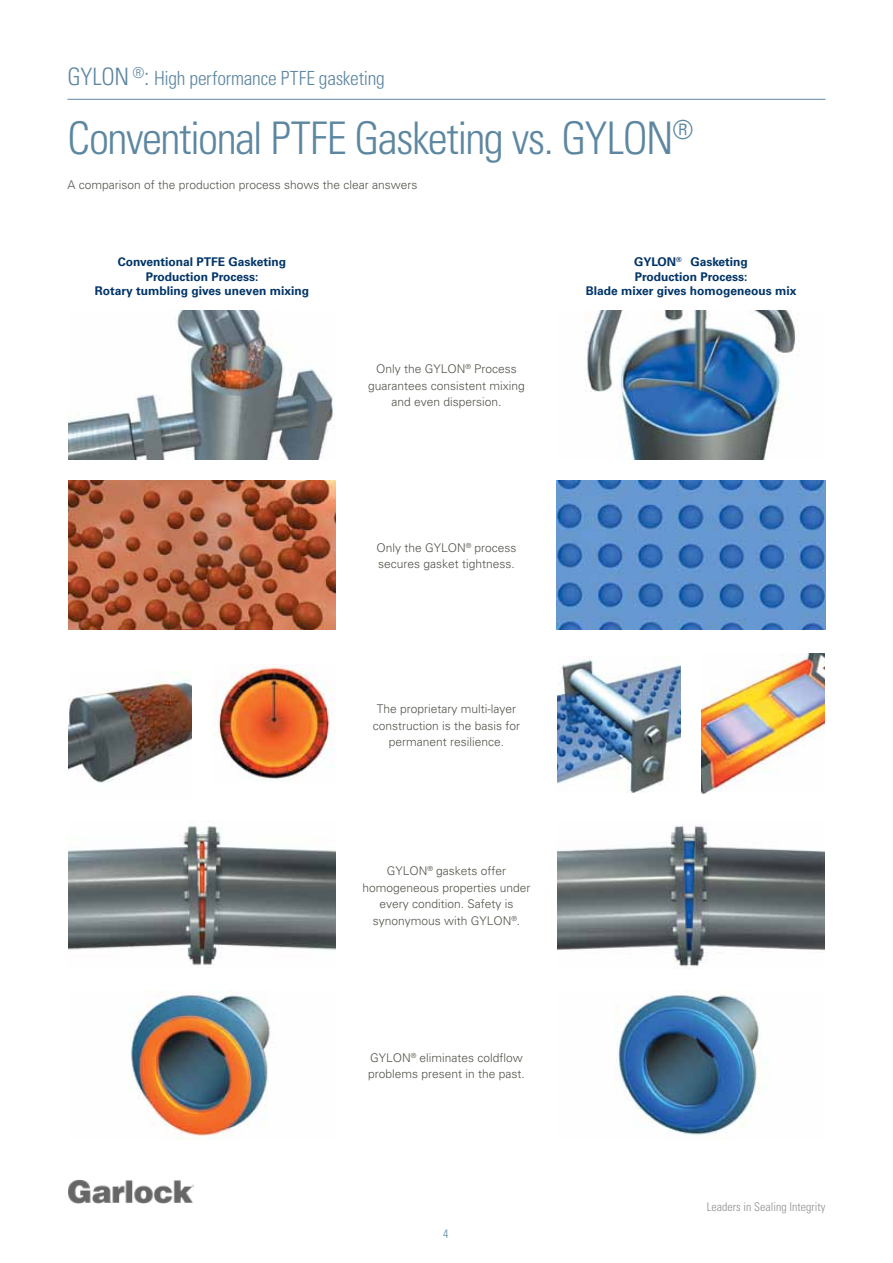
<style>
.page{position:relative;width:893px;height:1263px;background:#fff}
.page>*{position:absolute;margin:0;border:0;box-sizing:border-box;transform-origin:0 0}
.t1{font:300 condensed 45px "Univers LT Std";letter-spacing:-.035em;color:#5d87a1}
.t2{font:300 condensed 19.5px "Univers LT Std";letter-spacing:-.01em;color:#5d87a1}
.t3{font:300 12px/16.5px "Univers";color:#54534a;text-align:center}
.t4{font:700 12px/14.4px "Univers LT Std";color:#003468;text-align:center}
.t5{font:300 condensed 12px "Univers";color:#919195}
.t6{font:300 condensed 12px "Univers LT Std";color:#5d87a1}
.s1{font-size:24px}
</style>
<div class="page">
<hr style="left:68px;top:99px;width:757px;height:1px;background:#5d87a1">
<img style="left:68px;top:1179px;width:126px;height:25px">
<img style="left:68px;top:310px;width:266px;height:149px">
<img style="left:585px;top:310px;width:211px;height:149px">
<img style="left:68px;top:480px;width:268px;height:149px">
<img style="left:557px;top:480px;width:268px;height:149px">
<img style="left:68px;top:671px;width:123px;height:112px">
<img style="left:214px;top:665px;width:119px;height:117px">
<img style="left:557px;top:656px;width:123px;height:136px">
<img style="left:702px;top:653px;width:123px;height:141px">
<img style="left:68px;top:821px;width:268px;height:144px">
<img style="left:557px;top:824px;width:268px;height:143px">
<img style="left:129px;top:991px;width:141px;height:149px">
<img style="left:616px;top:992px;width:143px;height:143px">
<h2 class="t2" style="left:68px;top:67px;width:319px"><span class="s1">GYLON</span> <sup>®</sup><span class="s1">:</span> High performance PTFE gasketing</h2>
<h1 class="t1" style="left:68px;top:111px;width:627px">Conventional PTFE Gasketing vs. GYLON<sup>®</sup></h1>
<p class="t3" style="left:68px;top:176px;width:352px">A comparison of the production process shows the clear answers</p>
<p class="t4" style="left:95px;top:255px;width:216px">Conventional PTFE Gasketing<br>Production Process:<br>Rotary tumbling gives uneven mixing</p>
<p class="t4" style="left:586px;top:255px;width:212px">GYLON<sup>®</sup> Gasketing<br>Production Process:<br>Blade mixer gives homogeneous mix</p>
<p class="t3" style="left:368px;top:360px;width:158px">Only the GYLON<sup>®</sup> Process guarantees consistent mixing and even dispersion.</p>
<p class="t3" style="left:376px;top:539px;width:142px;text-align:left">Only the GYLON<sup>®</sup> process secures gasket tightness.</p>
<p class="t3" style="left:373px;top:700px;width:149px">The proprietary multi-layer construction is the basis for permanent resilience.</p>
<p class="t3" style="left:362px;top:862px;width:170px">GYLON<sup>®</sup> gaskets offer homogeneous properties under every condition. Safety is synonymous with GYLON<sup>®</sup>.</p>
<p class="t3" style="left:368px;top:1049px;width:158px;text-align:left">GYLON<sup>®</sup> eliminates coldflow problems present in the past.</p>
<p class="t6" style="left:443px;top:1226px;width:7px">4</p>
<p class="t5" style="left:707px;top:1199px;width:120px">Leaders in Sealing Integrity</p>
</div>
